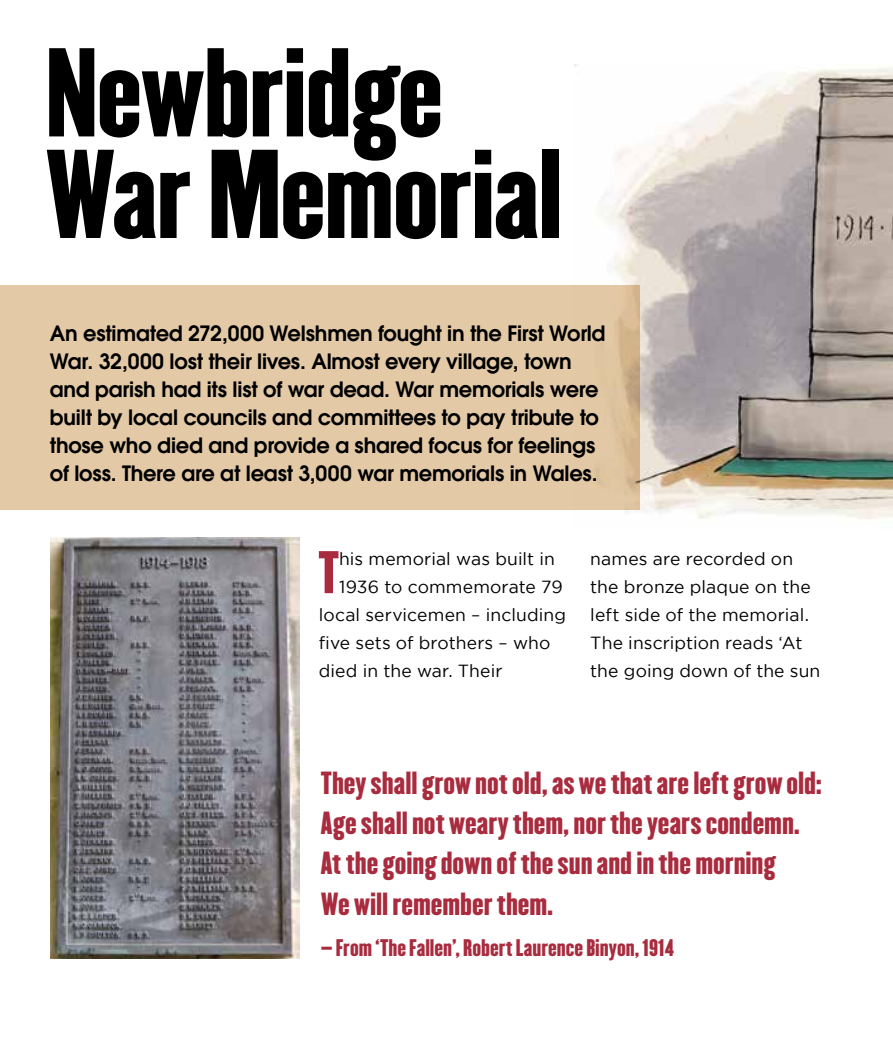
<style>
.page{position:relative;width:893px;height:1042px;background:#fff}
.page>*{position:absolute;margin:0;border:0;box-sizing:border-box;transform-origin:0 0}
.t1{font:110.25px/101.5px "Champion HTF Lightweight";letter-spacing:-.01em;color:#000}
.t2{font:52.5px "Champion HTF Lightweight";color:#a82b3e}
.t3{font:28px/40.2px "Champion HTF Lightweight";color:#a82b3e}
.t4{font:600 21px/28px "Avant Garde";letter-spacing:-.01em;color:#000}
.t5{font:21px "Champion HTF Lightweight";color:#a82b3e}
.t6{font:17.5px/28px "Gotham";letter-spacing:.005em;color:#000}
</style>
<div class="page">
<img style="left:575px;top:65px;width:318px;height:454px">
<div style="left:0;top:285px;width:640px;height:224px;background:#e3c9a5"></div>
<img style="left:50px;top:537px;width:250px;height:421px">
<h1 class="t1" style="left:45px;top:44px;width:519px">Newbridge<br>War Memorial</h1>
<p class="t4" style="left:50px;top:319px;width:557px">An estimated 272,000 Welshmen fought in the First World War. 32,000 lost their lives. Almost every village, town and parish had its list of war dead. War memorials were built by local councils and committees to pay tribute to those who died and provide a shared focus for feelings of loss. There are at least 3,000 war memorials in Wales.</p>
<h2 class="t2" style="left:318px;top:537px;width:22px">T</h2>
<p class="t6" style="left:339px;top:545px;width:217px">his memorial was built in</p>
<p class="t6" style="left:339px;top:573px;width:225px">1936 to commemorate 79</p>
<p class="t6" style="left:319px;top:601px;width:249px">local servicemen – including</p>
<p class="t6" style="left:319px;top:629px;width:233px">five sets of brothers – who</p>
<p class="t6" style="left:319px;top:657px;width:185px">died in the war. Their</p>
<p class="t6" style="left:590px;top:545px;width:232px">names are recorded on the bronze plaque on the left side of the memorial.<br>The inscription reads ‘At the going down of the sun</p>
<h3 class="t3" style="left:321px;top:763px;width:503px">They shall grow not old, as we that are left grow old:<br>Age shall not weary them, nor the years condemn.<br>At the going down of the sun and in the morning<br>We will remember them.</h3>
<p class="t5" style="left:321px;top:934px;width:355px">– From ‘The Fallen’, Robert Laurence Binyon, 1914</p>
</div>
